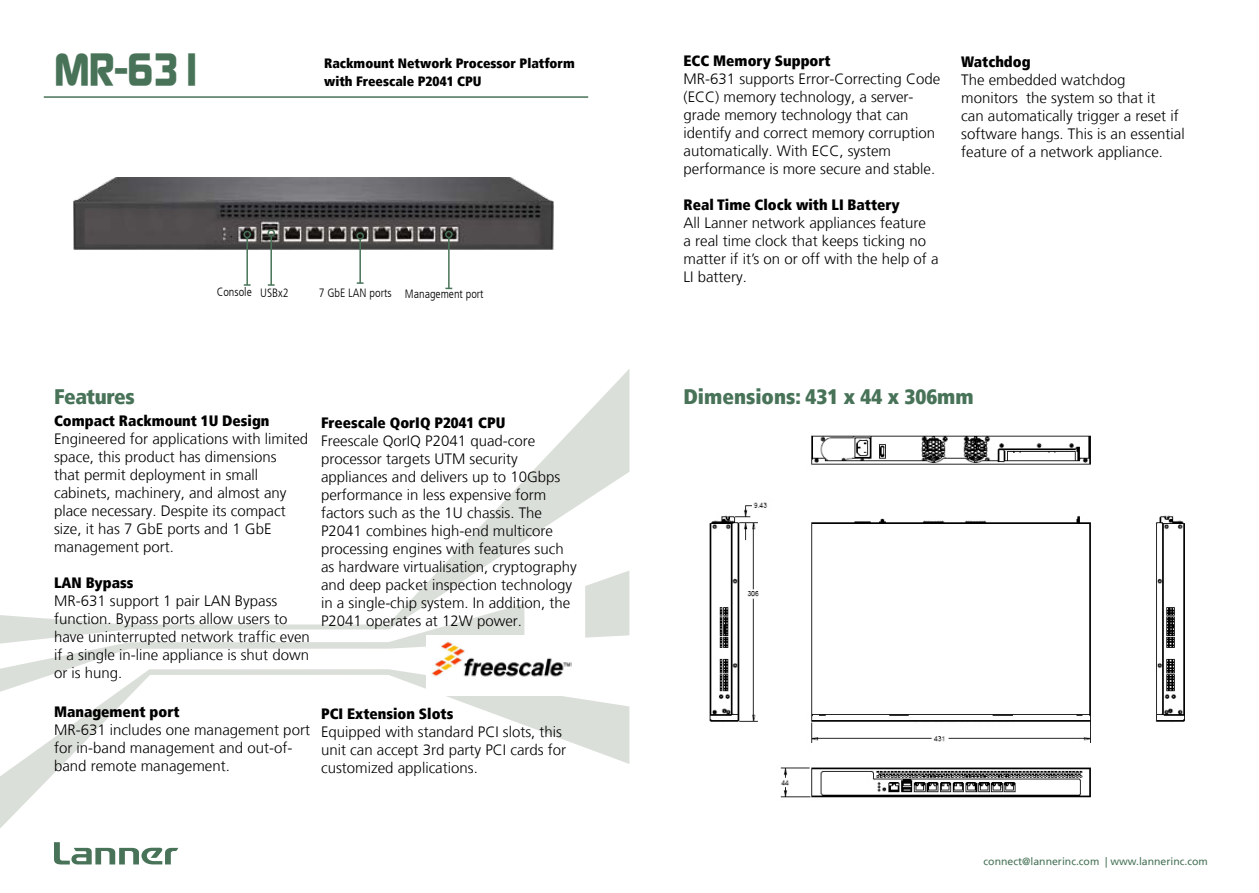
<style>
.page{position:relative;width:1259px;height:893px;background:#fff}
.page>*{position:absolute;margin:0;border:0;box-sizing:border-box;transform-origin:0 0}
.t1{font:700 45px "Continuum";color:#487358}
.t2{font:900 condensed 21px "Frutiger LT";color:#487358}
.t3{font:900 condensed 21px "Frutiger LT";letter-spacing:-.02em;color:#487358}
.t4{font:300 15px/18px "Frutiger LT";color:#000}
.t5{font:900 condensed 15px "Frutiger LT";color:#000}
.t6{font:900 condensed 13.5px/18px "Frutiger LT";color:#000}
.t7{font:300 condensed 12px "Frutiger LT";color:#000}
.t8{font:10.5px "Frutiger LT";color:#487358}
</style>
<div class="page">
<hr style="left:44px;top:96px;width:544px;height:2px;background:#487358">
<svg style="left:0;top:369px;width:629px;height:496px"></svg>
<svg style="left:54px;top:842px;width:124px;height:22px"></svg>
<img style="left:73px;top:177px;width:481px;height:97px">
<hr style="left:270px;top:236px;width:2px;height:49px;background:#487358">
<div style="left:267px;top:229px;width:8px;height:8px;border:2px solid #487358;border-radius:50%"></div>
<svg style="left:268px;top:284px;width:7px;height:2px"></svg>
<hr style="left:448px;top:237px;width:1px;height:51px;background:#487358">
<div style="left:445px;top:231px;width:7px;height:7px;border:2px solid #487358;border-radius:50%"></div>
<hr style="left:359px;top:239px;width:2px;height:44px;background:#487358">
<div style="left:356px;top:232px;width:8px;height:8px;border:2px solid #487358;border-radius:50%"></div>
<hr style="left:246px;top:237px;width:2px;height:48px;background:#487358">
<div style="left:243px;top:231px;width:8px;height:7px;border:2px solid #487358;border-radius:50%"></div>
<img style="left:426px;top:636px;width:145px;height:59px">
<img style="left:709px;top:435px;width:476px;height:363px">
<h1 class="t1" style="left:54px;top:39px;width:153px">MR-631</h1>
<p class="t6" style="left:324px;top:55px;width:252px">Rackmount Network Processor Platform with Freescale P2041 CPU</p>
<p class="t7" style="left:217px;top:285px;width:73px">Console USBx2</p>
<p class="t7" style="left:319px;top:287px;width:166px">7 GbE LAN ports Management port</p>
<p class="t5" style="left:683px;top:52px;width:149px">ECC Memory Support</p>
<p class="t4" style="left:683px;top:70px;width:258px">MR-631 supports Error-Correcting Code (ECC) memory technology, a server&shy;grade memory technology that can identify and correct memory corruption automatically. With ECC, system performance is more secure and stable.</p>
<p class="t5" style="left:683px;top:196px;width:218px">Real Time Clock with LI Battery</p>
<p class="t4" style="left:683px;top:214px;width:257px">All Lanner network appliances feature<br>a real time clock that keeps ticking no matter if it’s on or off with the help of a<br>LI battery.</p>
<p class="t5" style="left:961px;top:52px;width:71px">Watchdog</p>
<p class="t4" style="left:961px;top:71px;width:225px">The embedded watchdog monitors the system so that it<br>can automatically trigger a reset if software hangs. This is an essential feature of a network appliance.</p>
<h2 class="t3" style="left:54px;top:384px;width:82px">Features</h2>
<h2 class="t2" style="left:683px;top:384px;width:292px">Dimensions: 431 x 44 x 306mm</h2>
<p class="t5" style="left:54px;top:411px;width:217px">Compact Rackmount 1U Design</p>
<p class="t4" style="left:54px;top:430px;width:256px">Engineered for applications with limited space, this product has dimensions<br>that permit deployment in small cabinets, machinery, and almost any place necessary. Despite its compact size, it has 7 GbE ports and 1 GbE management port.</p>
<p class="t5" style="left:54px;top:573px;width:81px">LAN Bypass</p>
<p class="t4" style="left:54px;top:592px;width:257px">MR-631 support 1 pair LAN Bypass function. Bypass ports allow users to have uninterrupted network traffic even if a single in-line appliance is shut down or is hung.</p>
<p class="t5" style="left:54px;top:703px;width:127px">Management port</p>
<p class="t4" style="left:54px;top:721px;width:257px">MR-631 includes one management port for in-band management and out-of&shy;band remote management.</p>
<p class="t5" style="left:321px;top:413px;width:186px">Freescale QorIQ P2041 CPU</p>
<p class="t4" style="left:321px;top:432px;width:257px">Freescale QorIQ P2041 quad-core processor targets UTM security appliances and delivers up to 10Gbps performance in less expensive form factors such as the 1U chassis. The P2041 combines high-end multicore processing engines with features such as hardware virtualisation, cryptography and deep packet inspection technology in a single-chip system. In addition, the P2041 operates at 12W power.</p>
<p class="t5" style="left:321px;top:705px;width:134px">PCI Extension Slots</p>
<p class="t4" style="left:321px;top:723px;width:247px">Equipped with standard PCI slots, this unit can accept 3rd party PCI cards for customized applications.</p>
<p class="t8" style="left:983px;top:855px;width:226px">connect@lannerinc.com | www.lannerinc.com</p>
</div>
